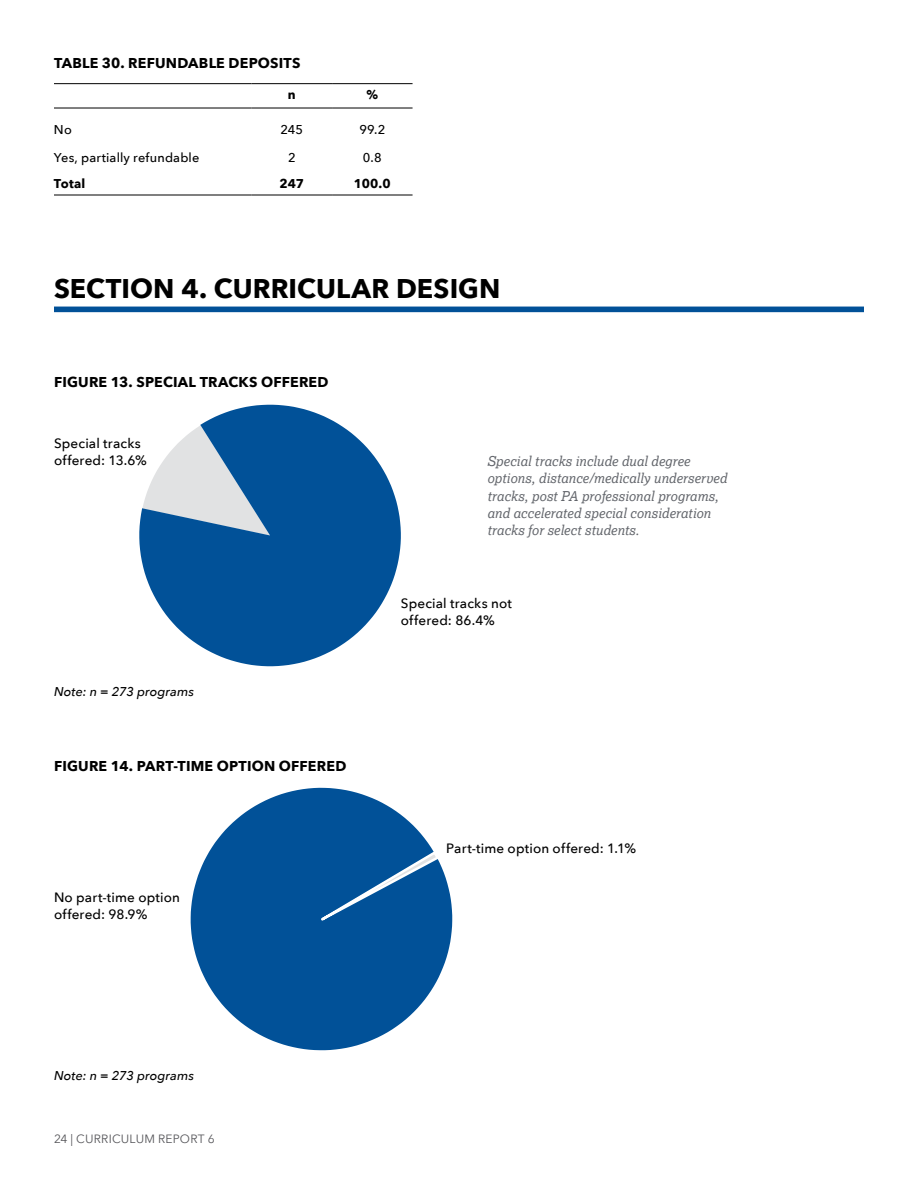
<style>
.page{position:relative;width:918px;height:1188px;background:#fff}
.page>*{position:absolute;margin:0;border:0;box-sizing:border-box;transform-origin:0 0}
.t1{font:700 27px "Avenir Next";color:#000}
.t2{font:700 14.25px "Avenir Next";letter-spacing:.015em;color:#000}
.t3{font:italic 13.5px/17.4px "Lexia";letter-spacing:.005em;color:#61646a}
.t4{font:500 13.5px/17.4px "Avenir Next";letter-spacing:.015em;color:#000}
.t5{font:500 12.75px "Avenir Next";letter-spacing:.015em;color:#000}
.t6{font:italic 500 12.75px "Avenir Next";letter-spacing:.005em;color:#000}
.t7{font:700 12.75px "Avenir Next";letter-spacing:.015em;color:#000}
.t8{font:12px "Avenir Next";letter-spacing:.02em;color:#56565a}
</style>
<div class="page">
<hr style="left:54px;top:83px;width:198px;height:1px;background:#000">
<hr style="left:252px;top:83px;width:80px;height:1px;background:#000">
<hr style="left:332px;top:83px;width:81px;height:1px;background:#000">
<hr style="left:54px;top:108px;width:198px;height:1px;background:#000">
<hr style="left:252px;top:108px;width:80px;height:1px;background:#000">
<hr style="left:332px;top:108px;width:81px;height:1px;background:#000">
<hr style="left:54px;top:195px;width:198px;height:1px;background:#000">
<hr style="left:252px;top:195px;width:80px;height:1px;background:#000">
<hr style="left:332px;top:195px;width:81px;height:1px;background:#000">
<div style="left:54px;top:307px;width:810px;height:5px;background:#015198"></div>
<svg style="left:139px;top:405px;width:262px;height:261px;fill:#015198"></svg>
<svg style="left:191px;top:788px;width:261px;height:262px;fill:#015198"></svg>
<div style="left:225px;top:849px;width:216px;height:125px;background:#015198"></div>
<p class="t2" style="left:54px;top:51px;width:248px">TABLE 30. REFUNDABLE DEPOSITS</p>
<p class="t7" style="left:288px;top:83px;width:9px">n</p>
<p class="t7" style="left:367px;top:83px;width:13px">%</p>
<p class="t5" style="left:54px;top:119px;width:19px">No</p>
<p class="t5" style="left:280px;top:119px;width:24px">245</p>
<p class="t5" style="left:359px;top:119px;width:27px">99.2</p>
<p class="t5" style="left:54px;top:146px;width:147px">Yes, partially refundable</p>
<p class="t5" style="left:288px;top:146px;width:9px">2</p>
<p class="t5" style="left:363px;top:146px;width:20px">0.8</p>
<p class="t7" style="left:54px;top:173px;width:33px">Total</p>
<p class="t7" style="left:280px;top:173px;width:26px">247</p>
<p class="t7" style="left:354px;top:173px;width:38px">100.0</p>
<h1 class="t1" style="left:54px;top:265px;width:448px">SECTION 4. CURRICULAR DESIGN</h1>
<p class="t2" style="left:54px;top:370px;width:276px">FIGURE 13. SPECIAL TRACKS OFFERED</p>
<p class="t4" style="left:54px;top:434px;width:94px">Special tracks offered: 13.6%</p>
<p class="t6" style="left:54px;top:681px;width:142px">Note: n = 273 programs</p>
<p class="t2" style="left:54px;top:754px;width:294px">FIGURE 14. PART-TIME OPTION OFFERED</p>
<p class="t4" style="left:54px;top:888px;width:127px">No part-time option offered: 98.9%</p>
<p class="t3" style="left:487px;top:452px;width:241px">Special tracks include dual degree options, distance/medically underserved tracks, post PA professional programs, and accelerated special consideration tracks for select students.</p>
<p class="t4" style="left:401px;top:594px;width:113px">Special tracks not offered: 86.4%</p>
<p class="t4" style="left:446px;top:839px;width:191px">Part-time option offered: 1.1%</p>
<p class="t6" style="left:54px;top:1065px;width:142px">Note: n = 273 programs</p>
<p class="t8" style="left:54px;top:1128px;width:162px">24 | CURRICULUM REPORT 6</p>
</div>
